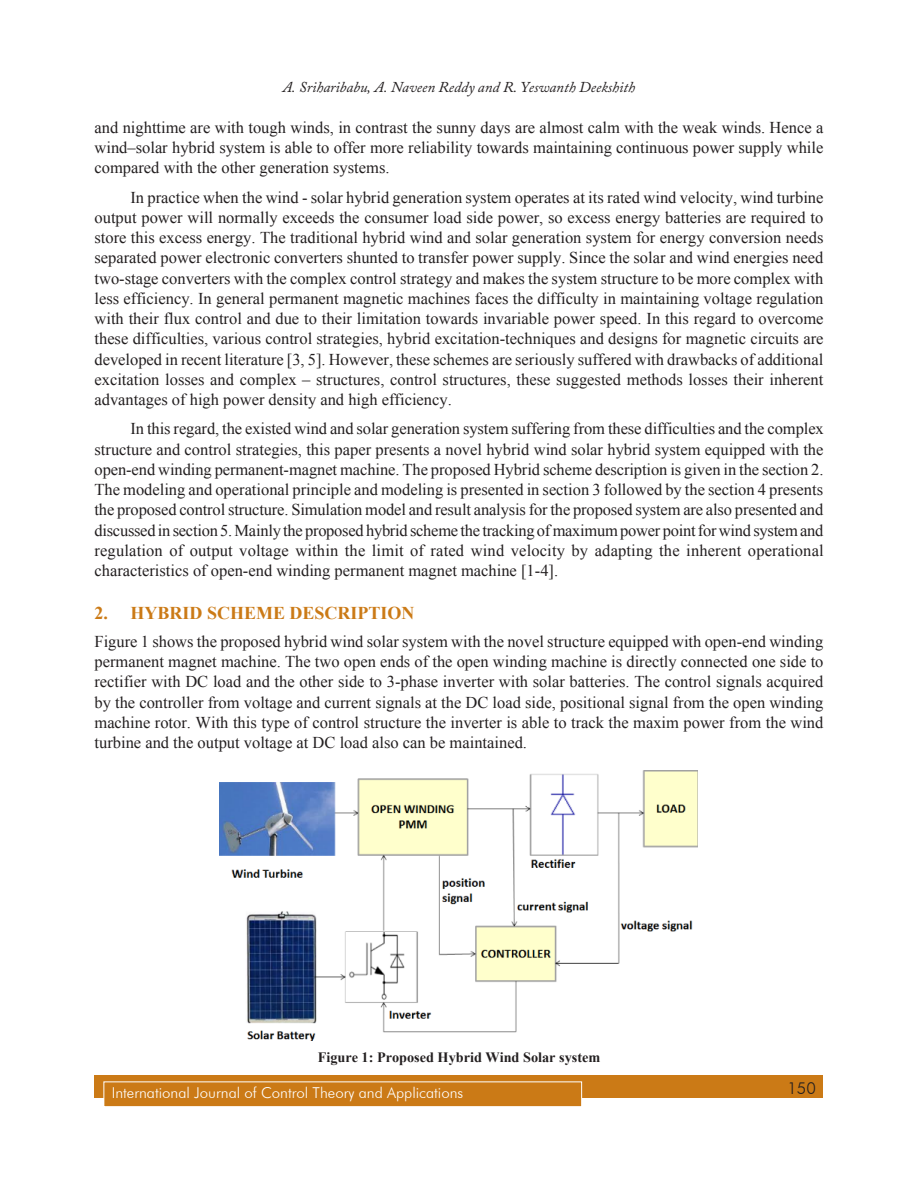
<style>
.page{position:relative;width:918px;height:1188px;background:#fff}
.page>*{position:absolute;margin:0;border:0;box-sizing:border-box;transform-origin:0 0}
.Subhead_1{font:700 18px "Times New Roman";color:#cb7a16}
.Body_text{font:16.5px/20.2px "Times New Roman";color:#231f20;text-align:justify}
.t1{font:300 16.5px "Futura BT";color:#231f20}
.t2{font:300 15px "Futura BT";color:#fff}
.t3{font:italic 15px "Adobe Caslon Pro";color:#231f20}
.t4{font:700 14.25px "Times New Roman";color:#231f20}
</style>
<div class="page">
<div style="left:94px;top:1076px;width:730px;height:22px;background:#cb7a16"></div>
<div style="left:104px;top:1082px;width:478px;height:25px;background:#cb7a16"></div>
<div style="left:104px;top:1082px;width:478px;height:25px;border:1px solid #fff"></div>
<img style="left:220px;top:770px;width:478px;height:271px">
<p class="t3" style="left:283px;top:78px;width:354px">A. Sriharibabu, A. Naveen Reddy and R. Yeswanth Deekshith</p>
<p class="Body_text" style="left:94px;top:117px;width:730px">and nighttime are with tough winds, in contrast the sunny days are almost calm with the weak winds. Hence a wind–solar hybrid system is able to offer more reliability towards maintaining continuous power supply while compared with the other generation systems.</p>
<p class="Body_text" style="left:94px;top:187px;width:731px;text-indent:36px">In practice when the wind - solar hybrid generation system operates at its rated wind velocity, wind turbine output power will normally exceeds the consumer load side power, so excess energy batteries are required to store this excess energy. The traditional hybrid wind and solar generation system for energy conversion needs separated power electronic converters shunted to transfer power supply. Since the solar and wind energies need two-stage converters with the complex control strategy and makes the system structure to be more complex with less efficiency. In general permanent magnetic machines faces the difficulty in maintaining voltage regulation with their flux control and due to their limitation towards invariable power speed. In this regard to overcome these difficulties, various control strategies, hybrid excitation-techniques and designs for magnetic circuits are developed in recent literature [3, 5]. However, these schemes are seriously suffered with drawbacks of additional excitation losses and complex – structures, control structures, these suggested methods losses their inherent advantages of high power density and high efficiency.</p>
<p class="Body_text" style="left:94px;top:419px;width:731px;text-indent:36px">In this regard, the existed wind and solar generation system suffering from these difficulties and the complex structure and control strategies, this paper presents a novel hybrid wind solar hybrid system equipped with the open-end winding permanent-magnet machine. The proposed Hybrid scheme description is given in the section 2.<br>The modeling and operational principle and modeling is presented in section 3 followed by the section 4 presents the proposed control structure. Simulation model and result analysis for the proposed system are also presented and discussed in section 5. Mainly the proposed hybrid scheme the tracking of maximum power point for wind system and regulation of output voltage within the limit of rated wind velocity by adapting the inherent operational characteristics of open-end winding permanent magnet machine [1-4].</p>
<p class="Subhead_1" style="left:94px;top:600px;width:87px">2. Hybrid</p>
<p class="Subhead_1" style="left:207px;top:600px;width:186px">Scheme Description</p>
<p class="Body_text" style="left:94px;top:631px;width:731px">Figure 1 shows the proposed hybrid wind solar system with the novel structure equipped with open-end winding permanent magnet machine. The two open ends of the open winding machine is directly connected one side to rectifier with DC load and the other side to 3-phase inverter with solar batteries. The control signals acquired by the controller from voltage and current signals at the DC load side, positional signal from the open winding machine rotor. With this type of control structure the inverter is able to track the maxim power from the wind turbine and the output voltage at DC load also can be maintained.</p>
<p class="t4" style="left:318px;top:1047px;width:284px">Figure 1: Proposed Hybrid Wind Solar system</p>
<p class="t2" style="left:112px;top:1084px;width:353px">International Journal of Control Theory and Applications</p>
<p class="t1" style="left:787px;top:1078px;width:30px">150</p>
</div>
